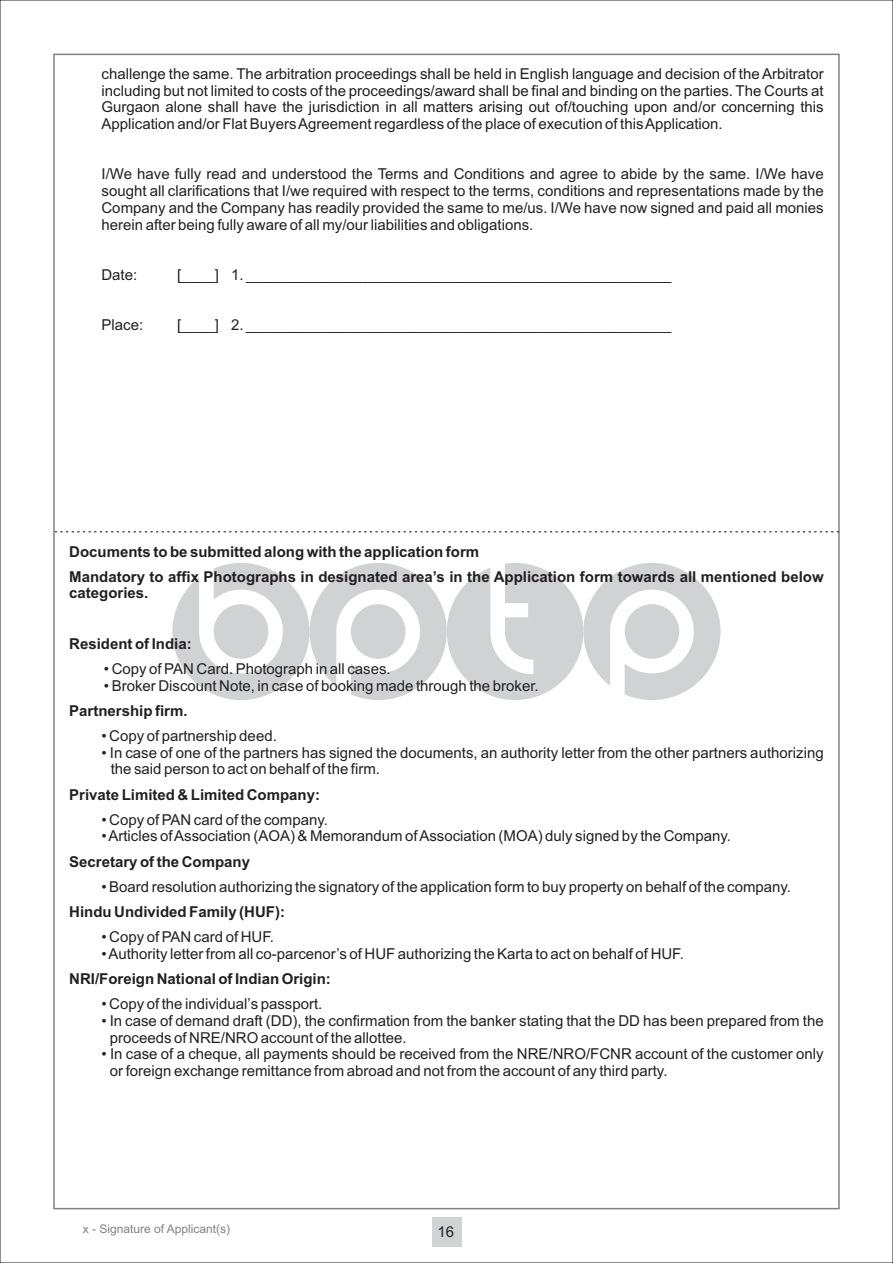
<style>
.page{position:relative;width:893px;height:1263px;background:#fff}
.page>*{position:absolute;margin:0;border:0;box-sizing:border-box;transform-origin:0 0}
.t1{font:15px/16.8px "Arial";color:#231f20}
.t2{font:700 15px/25.2px "Arial";color:#231f20}
.t3{font:12px "Arial";color:#808285}
</style>
<div class="page">
<svg style="left:172px;top:563px;width:549px;height:137px"></svg>
<svg style="left:54px;top:531px;width:785px;height:1px"></svg>
<div style="left:431px;top:1217px;width:30px;height:30px;background:#d1d2d4"></div>
<p class="t1" style="left:102px;top:67px;width:724px;text-align:justify">challenge the same. The arbitration proceedings shall be held in English language and decision of the Arbitrator including but not limited to costs of the proceedings/award shall be final and binding on the parties. The Courts at Gurgaon alone shall have the jurisdiction in all matters arising out of/touching upon and/or concerning this Application and/or Flat Buyers Agreement regardless of the place of execution of this Application.</p>
<p class="t1" style="left:101px;top:167px;width:724px;text-align:justify">I/We have fully read and understood the Terms and Conditions and agree to abide by the same. I/We have sought all clarifications that I/we required with respect to the terms, conditions and representations made by the Company and the Company has readily provided the same to me/us. I/We have now signed and paid all monies herein after being fully aware of all my/our liabilities and obligations.</p>
<p class="t1" style="left:101px;top:268px;width:37px">Date:</p>
<p class="t1" style="left:177px;top:268px;width:496px">[____] 1. ___________________________________________________</p>
<p class="t1" style="left:101px;top:318px;width:43px">Place:</p>
<p class="t1" style="left:177px;top:318px;width:496px">[____] 2. ___________________________________________________</p>
<p class="t2" style="left:69px;top:540px;width:756px">Documents to be submitted along with the application form<br>Mandatory to affix Photographs in designated area’s in the Application form towards all mentioned below</p>
<p class="t2" style="left:69px;top:582px;width:81px">categories.</p>
<p class="t2" style="left:69px;top:632px;width:124px">Resident of India:</p>
<p class="t1" style="left:104px;top:661px;width:288px">• Copy of PAN Card. Photograph in all cases.</p>
<p class="t1" style="left:104px;top:678px;width:436px">• Broker Discount Note, in case of booking made through the broker.</p>
<p class="t2" style="left:69px;top:699px;width:120px">Partnership firm.</p>
<p class="t1" style="left:101px;top:728px;width:177px">• Copy of partnership deed.</p>
<p class="t1" style="left:111px;top:745px;width:714px;text-indent:-9px">• In case of one of the partners has signed the documents, an authority letter from the other partners authorizing the said person to act on behalf of the firm.</p>
<p class="t2" style="left:69px;top:783px;width:252px">Private Limited &amp; Limited Company:</p>
<p class="t1" style="left:101px;top:812px;width:228px">• Copy of PAN card of the company.</p>
<p class="t1" style="left:101px;top:829px;width:631px">• Articles of Association (AOA) &amp; Memorandum of Association (MOA) duly signed by the Company.</p>
<p class="t2" style="left:69px;top:850px;width:182px">Secretary of the Company</p>
<p class="t1" style="left:101px;top:879px;width:691px">• Board resolution authorizing the signatory of the application form to buy property on behalf of the company.</p>
<p class="t2" style="left:69px;top:900px;width:217px">Hindu Undivided Family (HUF):</p>
<p class="t1" style="left:101px;top:930px;width:174px">• Copy of PAN card of HUF.</p>
<p class="t1" style="left:101px;top:946px;width:584px">• Authority letter from all co-parcenor’s of HUF authorizing the Karta to act on behalf of HUF.</p>
<p class="t2" style="left:69px;top:967px;width:263px">NRI/Foreign National of Indian Origin:</p>
<p class="t1" style="left:101px;top:997px;width:222px">• Copy of the individual’s passport.</p>
<p class="t1" style="left:110px;top:1013px;width:715px;text-indent:-9px">• In case of demand draft (DD), the confirmation from the banker stating that the DD has been prepared from the proceeds of NRE/NRO account of the allottee.</p>
<p class="t1" style="left:110px;top:1047px;width:715px;text-indent:-9px">• In case of a cheque, all payments should be received from the NRE/NRO/FCNR account of the customer only or foreign exchange remittance from abroad and not from the account of any third party.</p>
<p class="t3" style="left:83px;top:1225px;width:149px">x - Signature of Applicant(s)</p>
<p class="t1" style="left:437px;top:1225px;width:18px">16</p>
</div>
